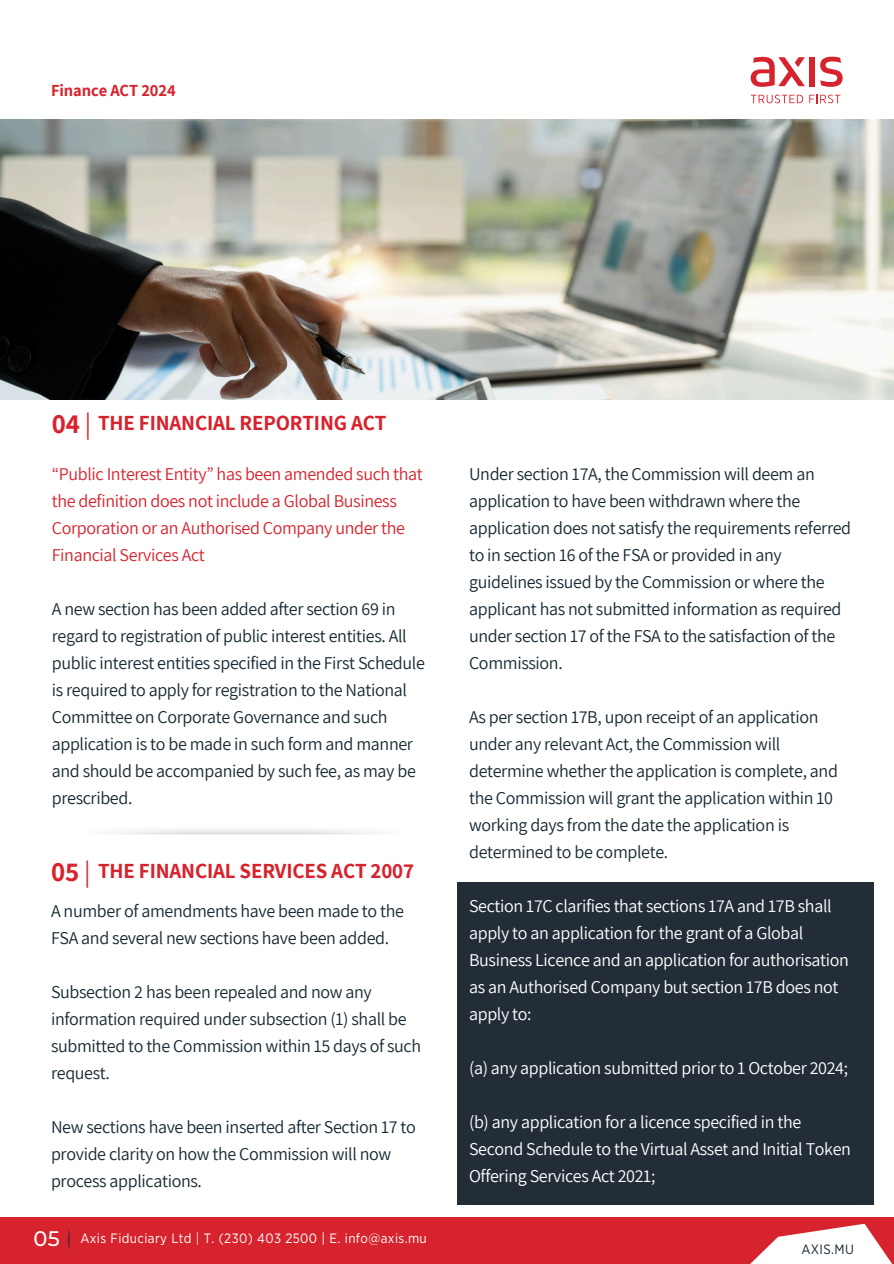
<style>
.page{position:relative;width:894px;height:1264px;background:#fff}
.page>*{position:absolute;margin:0;border:0;box-sizing:border-box;transform-origin:0 0}
.t1{font:700 27px "Assistant";color:#d7232d}
.t2{font:700 21px "Assistant";letter-spacing:-.005em;color:#d7232d}
.t3{font:500 21px "Montserrat";color:#fff}
.t4{font:18px/27px "Assistant";letter-spacing:-.02em;color:#172933}
.t5{font:18px/27px "Assistant";letter-spacing:-.02em;color:#fff}
.t6{font:18px/27px "Assistant";letter-spacing:-.02em;color:#d7232d}
.t7{font:700 16.5px "Assistant";letter-spacing:-.005em;color:#d7232d}
.t8{font:13.5px "Gotham Narrow";letter-spacing:.03em;color:#fff}
.t9{font:13.5px "Gotham Narrow";letter-spacing:.03em;color:#182934}
.s1{font-weight:400}
</style>
<div class="page">
<img style="left:0;top:120px;width:893px;height:279px">
<svg style="left:750px;top:95px;width:53px;height:8px"></svg>
<svg style="left:809px;top:95px;width:31px;height:8px"></svg>
<div style="left:809px;top:57px;width:5px;height:29px;background:#d7232d"></div>
<svg style="left:820px;top:57px;width:22px;height:30px"></svg>
<svg style="left:750px;top:57px;width:54px;height:30px"></svg>
<div style="left:0;top:1217px;width:893px;height:46px;background:#d7232d"></div>
<svg style="left:751px;top:1223px;width:141px;height:40px"></svg>
<svg style="left:68px;top:1229px;width:2px;height:21px"></svg>
<div style="left:457px;top:882px;width:416px;height:322px;background:#232d37"></div>
<h1 class="t7" style="left:51px;top:79px;width:126px">Finance ACT 2024</h1>
<h4 class="t1" style="left:52px;top:405px;width:41px">04<span class="s1">|</span></h4>
<h2 class="t2" style="left:98px;top:408px;width:290px">THE FINANCIAL REPORTING ACT</h2>
<h4 class="t6" style="left:52px;top:460px;width:372px">“Public Interest Entity” has been amended such that the definition does not include a Global Business Corporation or an Authorised Company under the Financial Services Act</h4>
<h4 class="t4" style="left:52px;top:595px;width:374px">A new section has been added after section 69 in regard to registration of public interest entities. All public interest entities specified in the First Schedule is required to apply for registration to the National Committee on Corporate Governance and such application is to be made in such form and manner and should be accompanied by such fee, as may be prescribed.</h4>
<h4 class="t1" style="left:51px;top:853px;width:41px">05<span class="s1">|</span></h4>
<h4 class="t2" style="left:98px;top:856px;width:317px">THE FINANCIAL SERVICES ACT 2007</h4>
<p class="t4" style="left:51px;top:896px;width:354px">A number of amendments have been made to the<br>FSA and several new sections have been added.</p>
<p class="t4" style="left:51px;top:977px;width:371px">Subsection 2 has been repealed and now any information required under subsection (1) shall be submitted to the Commission within 15 days of such request.</p>
<p class="t4" style="left:51px;top:1112px;width:366px">New sections have been inserted after Section 17 to provide clarity on how the Commission will now process applications.</p>
<h4 class="t3" style="left:34px;top:1225px;width:28px">05</h4>
<h4 class="t8" style="left:80px;top:1231px;width:348px">Axis Fiduciary Ltd | T. (230) 403 2500 | E. info@axis.mu</h4>
<h4 class="t4" style="left:469px;top:460px;width:383px">Under section 17A, the Commission will deem an application to have been withdrawn where the application does not satisfy the requirements referred to in section 16 of the FSA or provided in any guidelines issued by the Commission or where the applicant has not submitted information as required under section 17 of the FSA to the satisfaction of the Commission.</h4>
<p class="t4" style="left:469px;top:703px;width:370px">As per section 17B, upon receipt of an application under any relevant Act, the Commission will determine whether the application is complete, and the Commission will grant the application within 10 working days from the date the application is determined to be complete.</p>
<h1 class="t5" style="left:469px;top:892px;width:381px">Section 17C clarifies that sections 17A and 17B shall apply to an application for the grant of a Global Business Licence and an application for authorisation as an Authorised Company but section 17B does not apply to:</h1>
<h2 class="t5" style="left:469px;top:1054px;width:380px">(a) any application submitted prior to 1 October 2024;</h2>
<h4 class="t5" style="left:469px;top:1108px;width:383px">(b) any application for a licence specified in the<br>Second Schedule to the Virtual Asset and Initial Token<br>Offering Services Act 2021;</h4>
<h4 class="t9" style="left:801px;top:1242px;width:54px">AXIS.MU</h4>
</div>
